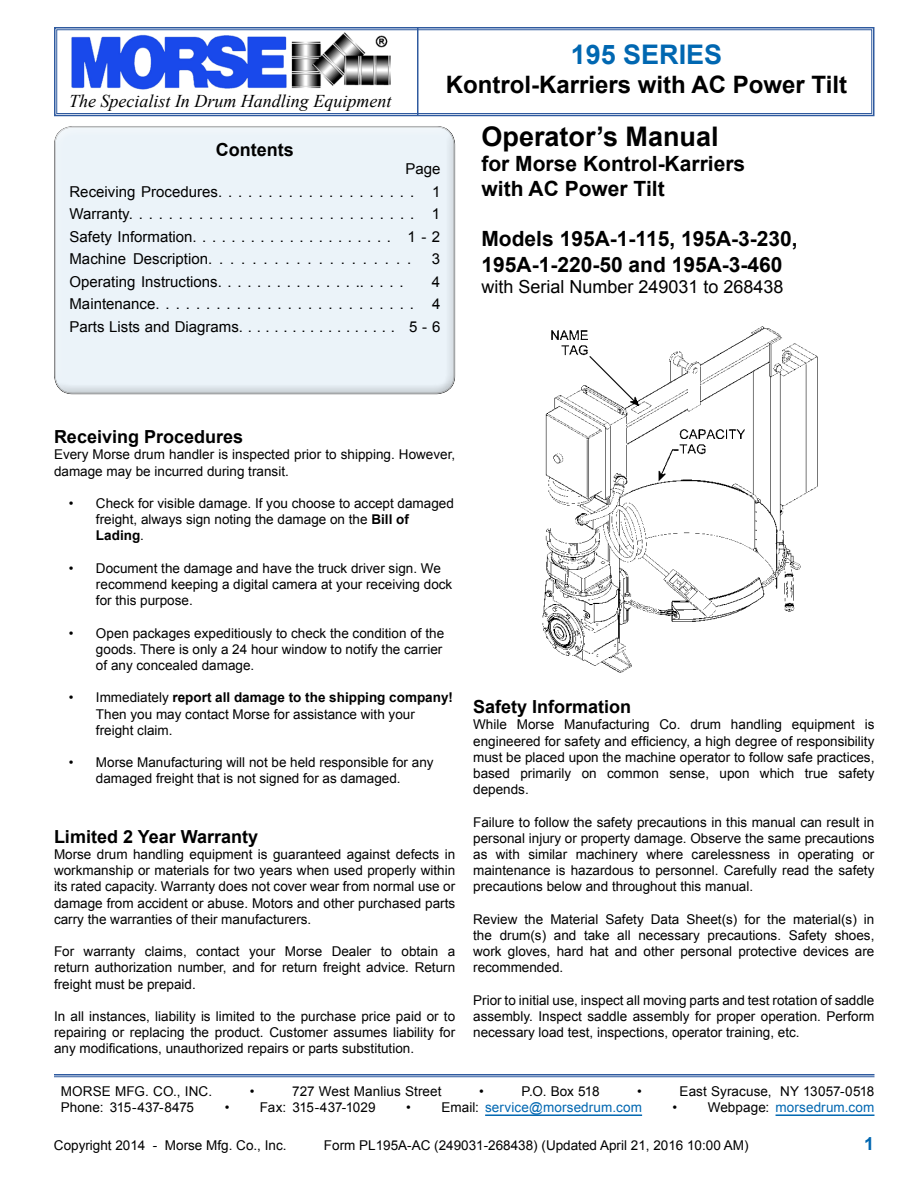
<style>
.page{position:relative;width:918px;height:1188px;background:#fff}
.page>*{position:absolute;margin:0;border:0;box-sizing:border-box;transform-origin:0 0}
.t1{font:700 27px "Arial";color:#000}
.t2{font:700 27px "Arial";color:#0067b1}
.t3{font:700 24px "Arial";color:#000}
.t4{font:700 21px/25.2px "Arial";color:#000}
.t5{font:700 18px "Arial";color:#000}
.t6{font:italic 18px "Times New Roman";color:#000}
.t7{font:18px "Arial";color:#000}
.t8{font:700 18px "Arial";color:#0067b1}
.t9{font:15px/22.5px "Arial";color:#000;text-align:justify}
.t10{font:13.5px/16.2px "Arial";color:#000;text-align:justify}
.t11{font:13.5px "Arial";letter-spacing:.01em;color:#0067b1}
.s1{font-weight:700}
.s2{color:#000}
</style>
<div class="page">
<div style="left:52px;top:124px;width:404px;height:272px;background:#ebf3f9"></div>
<img style="left:542px;top:326px;width:276px;height:347px">
<hr style="left:485px;top:1114px;width:157px;height:2px;background:#0067b1">
<hr style="left:776px;top:1114px;width:98px;height:2px;background:#0067b1">
<hr style="left:54px;top:1074px;width:820px;height:2px;background:#2f5a9f">
<hr style="left:54px;top:1076px;width:820px;height:1px;background:#2f5a9f">
<svg style="left:54px;top:27px;width:821px;height:90px"></svg>
<div style="left:56px;top:29px;width:816px;height:85px;border:1px solid #2f5a9f"></div>
<hr style="left:417px;top:28px;width:1px;height:88px;background:#2f5a9f">
<h3 class="t6" style="left:69px;top:89px;width:324px">The Specialist In Drum Handling Equipment</h3>
<h1 class="t2" style="left:571px;top:36px;width:153px">195 SERIES</h1>
<h2 class="t3" style="left:446px;top:68px;width:403px">Kontrol-Karriers with AC Power Tilt</h2>
<h3 class="t5" style="left:216px;top:138px;width:79px">Contents</h3>
<p class="t9" style="left:70px;top:158px;width:372px;text-indent:336px">Page Receiving Procedures. . . . . . . . . . . . . . . . . . . . 1<br>Warranty. . . . . . . . . . . . . . . . . . . . . . . . . . . . . 1<br>Safety Information. . . . . . . . . . . . . . . . . . . . . 1 - 2<br>Machine Description. . . . . . . . . . . . . . . . . . .</p>
<p class="t9" style="left:432px;top:248px;width:10px">3</p>
<p class="t9" style="left:70px;top:270px;width:336px">Operating Instructions. . . . . . . . . . . . . . .. . . . .</p>
<p class="t9" style="left:70px;top:270px;width:372px;text-indent:362px">4<br>Maintenance. . . . . . . . . . . . . . . . . . . . . . . . . . 4<br>Parts Lists and Diagrams. . . . . . . . . . . . . . . . . . 5 - 6</p>
<h1 class="t1" style="left:482px;top:118px;width:239px">Operator’s Manual</h1>
<h3 class="t4" style="left:482px;top:151px;width:265px">for Morse Kontrol-Karriers with AC Power Tilt</h3>
<h3 class="t4" style="left:482px;top:227px;width:318px">Models 195A-1-115, 195A-3-230,<br>195A-1-220-50 and 195A-3-460</h3>
<h3 class="t7" style="left:482px;top:275px;width:304px">with Serial Number 249031 to 268438</h3>
<h3 class="t5" style="left:54px;top:425px;width:191px">Receiving Procedures</h3>
<p class="t10" style="left:54px;top:447px;width:403px">Every Morse drum handler is inspected prior to shipping. However, damage may be incurred during transit.</p>
<p class="t10" style="left:96px;top:495px;width:359px;text-align:left;text-indent:-27px">• Check for visible damage. If you choose to accept damaged freight, always sign noting the damage on the <span class="s1">Bill of<br>Lading</span>.</p>
<p class="t10" style="left:96px;top:560px;width:358px;text-align:left;text-indent:-27px">• Document the damage and have the truck driver sign. We recommend keeping a digital camera at your receiving dock for this purpose.</p>
<p class="t10" style="left:96px;top:625px;width:350px;text-align:left;text-indent:-27px">• Open packages expeditiously to check the condition of the goods. There is only a 24 hour window to notify the carrier of any concealed damage.</p>
<p class="t10" style="left:96px;top:690px;width:359px;text-align:left;text-indent:-27px">• Immediately <span class="s1">report all damage to the shipping company!<br></span>Then you may contact Morse for assistance with your freight claim.</p>
<p class="t10" style="left:69px;top:754px;width:366px;text-align:center">• Morse Manufacturing will not be held responsible for any damaged freight that is not signed for as damaged.</p>
<h3 class="t5" style="left:54px;top:824px;width:206px">Limited 2 Year Warranty</h3>
<p class="t10" style="left:54px;top:846px;width:403px">Morse drum handling equipment is guaranteed against defects in workmanship or materials for two years when used properly within its rated capacity. Warranty does not cover wear from normal use or damage from accident or abuse. Motors and other purchased parts carry the warranties of their manufacturers.</p>
<p class="t10" style="left:54px;top:943px;width:403px">For warranty claims, contact your Morse Dealer to obtain a return authorization number, and for return freight advice. Return freight must be prepaid.</p>
<p class="t10" style="left:54px;top:1008px;width:403px">In all instances, liability is limited to the purchase price paid or to repairing or replacing the product. Customer assumes liability for any modifications, unauthorized repairs or parts substitution.</p>
<h3 class="t5" style="left:473px;top:695px;width:160px">Safety Information</h3>
<p class="t10" style="left:473px;top:717px;width:403px">While Morse Manufacturing Co. drum handling equipment is engineered for safety and efficiency, a high degree of responsibility must be placed upon the machine operator to follow safe practices, based primarily on common sense, upon which true safety depends.</p>
<p class="t10" style="left:473px;top:814px;width:403px">Failure to follow the safety precautions in this manual can result in personal injury or property damage. Observe the same precautions as with similar machinery where carelessness in operating or maintenance is hazardous to personnel. Carefully read the safety precautions below and throughout this manual.</p>
<p class="t10" style="left:473px;top:911px;width:403px">Review the Material Safety Data Sheet(s) for the material(s) in the drum(s) and take all necessary precautions. Safety shoes, work gloves, hard hat and other personal protective devices are recommended.</p>
<p class="t10" style="left:473px;top:992px;width:403px">Prior to initial use, inspect all moving parts and test rotation of saddle assembly. Inspect saddle assembly for proper operation. Perform necessary load test, inspections, operator training, etc.</p>
<p class="t10" style="left:61px;top:1083px;width:153px">MORSE MFG. CO., INC.</p>
<p class="t10" style="left:250px;top:1083px;width:6px">•</p>
<p class="t10" style="left:292px;top:1083px;width:151px">727 West Manlius Street</p>
<p class="t10" style="left:479px;top:1083px;width:6px">•</p>
<p class="t10" style="left:521px;top:1083px;width:80px">P.O. Box 518</p>
<p class="t10" style="left:637px;top:1083px;width:6px">•</p>
<p class="t10" style="left:680px;top:1083px;width:196px">East Syracuse, NY 13057-0518</p>
<p class="t10" style="left:61px;top:1100px;width:135px">Phone: 315-437-8475</p>
<p class="t10" style="left:225px;top:1100px;width:153px">• Fax: 315-437-1029</p>
<p class="t11" style="left:406px;top:1099px;width:237px"><span class="s2">• Email:</span> service@morsedrum.com</p>
<p class="t11" style="left:673px;top:1099px;width:203px"><span class="s2">• Webpage:</span> morsedrum.com</p>
<p class="t10" style="left:54px;top:1137px;width:234px">Copyright 2014 - Morse Mfg. Co., Inc.</p>
<p class="t10" style="left:324px;top:1137px;width:426px">Form PL195A-AC (249031-268438) (Updated April 21, 2016 10:00 AM)</p>
<h3 class="t8" style="left:864px;top:1132px;width:12px">1</h3>
</div>
